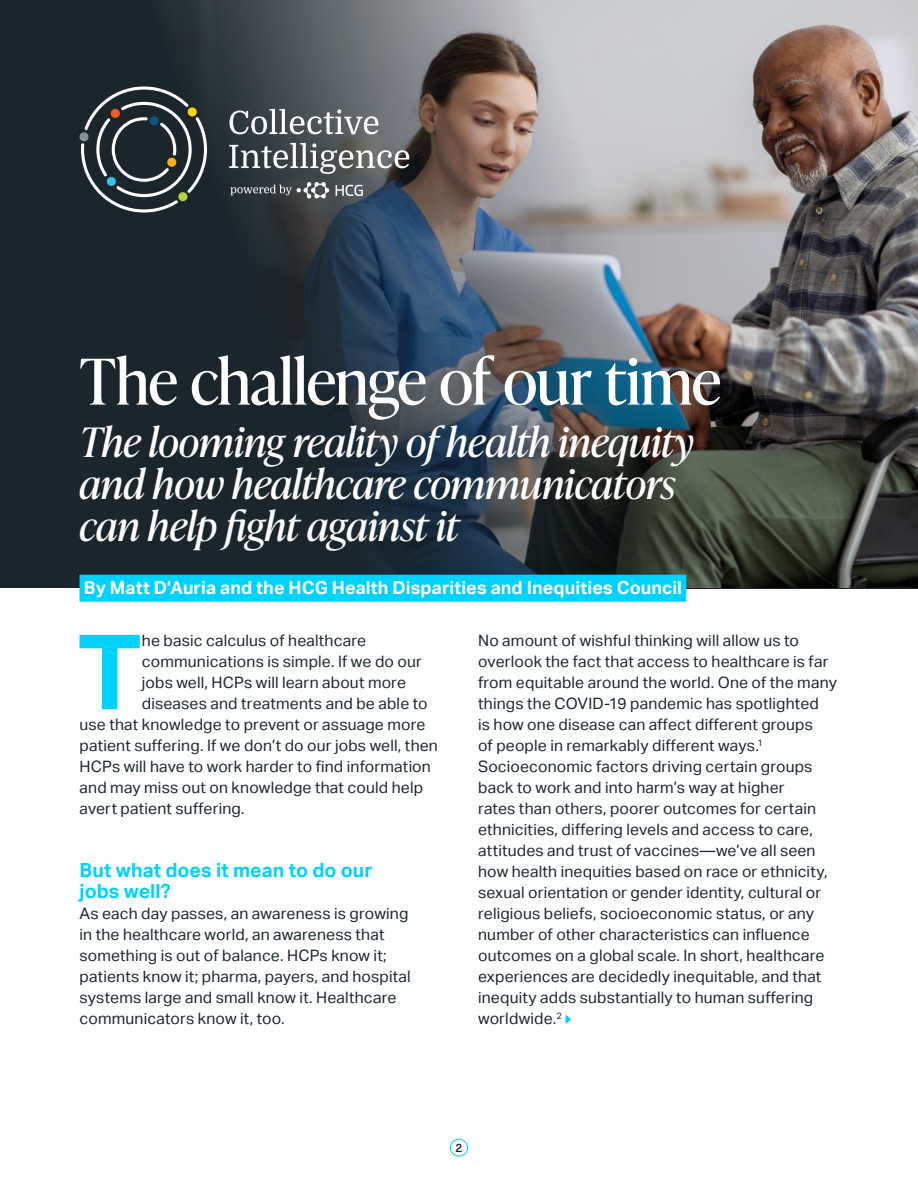
<style>
.page{position:relative;width:918px;height:1188px;background:#fff}
.page>*{position:absolute;margin:0;border:0;box-sizing:border-box;transform-origin:0 0}
.Drop_cap_paragraph{font:700 103.95px "Aktiv Grotesk";color:#00d2ff}
.Page_2_header{font:63px "Ivy Presto Headline";letter-spacing:-.015em;color:#fff}
.Page_2_subheader{font:italic 40.5px/42px "Ivy Presto Headline";color:#fff}
.Subhead{font:700 19.5px/21px "Aktiv Grotesk";letter-spacing:.005em;color:#00d2ff}
.Authors{font:700 18px "Aktiv Grotesk";letter-spacing:.005em;color:#fff}
.Body_copy{font:15.75px/21px "Aktiv Grotesk";letter-spacing:.01em;color:#1b262c}
.Drop_cap_paragraph-2{font:15.75px "Aktiv Grotesk";letter-spacing:.01em;color:#1b262c}
.t1{font:500 12px "Neue Haas Unica W1 G";color:#1b262c}
</style>
<div class="page">
<div style="left:450px;top:1139px;width:18px;height:18px;border:1px solid #00d2ff;border-radius:50%"></div>
<img style="left:793px;top:0;width:125px;height:588px">
<img style="left:0;top:0;width:793px;height:588px">
<svg style="left:566px;top:1015px;width:5px;height:9px"></svg>
<div style="left:80px;top:575px;width:606px;height:27px;background:#00d2ff"></div>
<svg style="left:81px;top:86px;width:126px;height:127px;background:#3d474c"></svg>
<div style="left:188px;top:107px;width:9px;height:10px;background:#fed503;border-radius:50%"></div>
<div style="left:80px;top:132px;width:9px;height:9px;background:#8a8f93;border-radius:50%"></div>
<div style="left:178px;top:192px;width:9px;height:9px;background:#b4d33e;border-radius:50%"></div>
<div style="left:107px;top:177px;width:9px;height:9px;background:#32c3e8;border-radius:50%"></div>
<div style="left:111px;top:109px;width:9px;height:9px;background:#f15924;border-radius:50%"></div>
<div style="left:150px;top:116px;width:9px;height:9px;background:#0f527b;border-radius:50%"></div>
<div style="left:167px;top:158px;width:9px;height:9px;background:#faad19;border-radius:50%"></div>
<svg style="left:229px;top:109px;width:180px;height:65px;background:#6f7476"></svg>
<svg style="left:336px;top:185px;width:27px;height:11px"></svg>
<svg style="left:230px;top:181px;width:99px;height:18px;background:#585d60"></svg>
<p class="Page_2_header" style="left:80px;top:337px;width:643px">The challenge of our time</p>
<p class="Page_2_subheader" style="left:80px;top:420px;width:616px">The looming reality of health inequity and how healthcare communicators can help fight against it</p>
<p class="Authors" style="left:84px;top:577px;width:600px">By Matt D’Auria and the HCG Health Disparities and Inequities Council</p>
<p class="Drop_cap_paragraph" style="left:77px;top:612px;width:66px">T</p>
<p class="Drop_cap_paragraph-2" style="left:142px;top:631px;width:226px">he basic calculus of healthcare</p>
<p class="Drop_cap_paragraph-2" style="left:142px;top:652px;width:282px">communications is simple. If we do our</p>
<p class="Drop_cap_paragraph-2" style="left:142px;top:673px;width:266px">jobs well, HCPs will learn about more</p>
<p class="Drop_cap_paragraph-2" style="left:142px;top:694px;width:287px">diseases and treatments and be able to</p>
<p class="Drop_cap_paragraph-2" style="left:80px;top:715px;width:347px">use that knowledge to prevent or assuage more</p>
<p class="Drop_cap_paragraph-2" style="left:80px;top:736px;width:360px">patient suffering. If we don’t do our jobs well, then</p>
<p class="Drop_cap_paragraph-2" style="left:80px;top:757px;width:353px">HCPs will have to work harder to find information</p>
<p class="Drop_cap_paragraph-2" style="left:80px;top:778px;width:345px">and may miss out on knowledge that could help</p>
<p class="Drop_cap_paragraph-2" style="left:80px;top:799px;width:167px">avert patient suffering.</p>
<p class="Subhead" style="left:80px;top:860px;width:295px">But what does it mean to do our jobs well?</p>
<p class="Body_copy" style="left:80px;top:903px;width:333px">As each day passes, an awareness is growing in the healthcare world, an awareness that something is out of balance. HCPs know it; patients know it; pharma, payers, and hospital systems large and small know it. Healthcare communicators know it, too.</p>
<p class="Body_copy" style="left:478px;top:630px;width:360px">No amount of wishful thinking will allow us to overlook the fact that access to healthcare is far from equitable around the world. One of the many things the COVID-19 pandemic has spotlighted<br>is how one disease can affect different groups<br>of people in remarkably different ways.<sup>1<br></sup>Socioeconomic factors driving certain groups back to work and into harm’s way at higher<br>rates than others, poorer outcomes for certain ethnicities, differing levels and access to care, attitudes and trust of vaccines—we’ve all seen how health inequities based on race or ethnicity, sexual orientation or gender identity, cultural or religious beliefs, socioeconomic status, or any number of other characteristics can influence outcomes on a global scale. In short, healthcare experiences are decidedly inequitable, and that inequity adds substantially to human suffering worldwide.<sup>2</sup></p>
<p class="t1" style="left:456px;top:1138px;width:8px">2</p>
</div>
